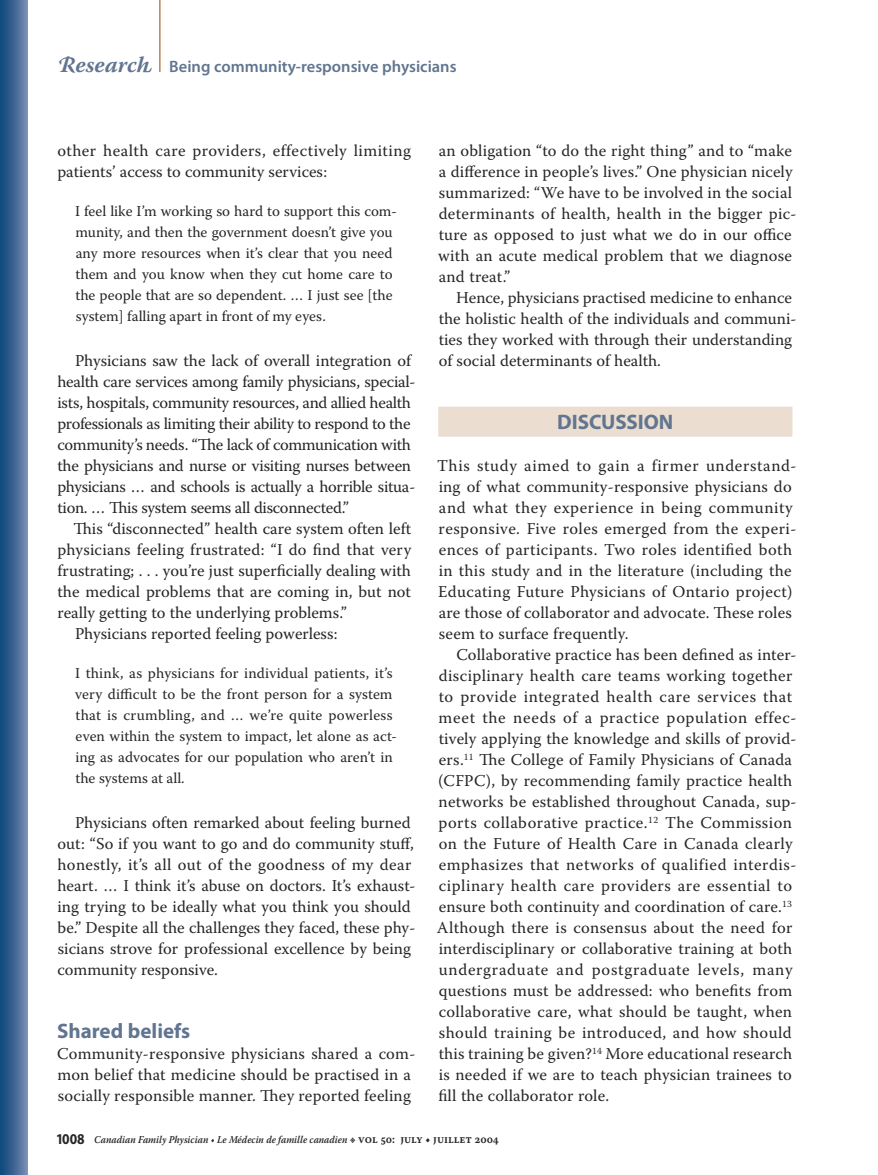
<style>
.page{position:relative;width:878px;height:1175px;background:#fff}
.page>*{position:absolute;margin:0;border:0;box-sizing:border-box;transform-origin:0 0}
.BoldHead{font:700 21px "Myriad Pro";color:#617590}
.HeadOne{font:700 21px "Myriad Pro";color:#617590}
.Paragraph{font:16.5px/21px "Warnock Pro";letter-spacing:.01em;color:#272525}
.MainText{font:16.5px/21px "Warnock Pro";letter-spacing:.015em;color:#272525}
.Paragraph-2{font:16.5px/21px "Warnock Pro";letter-spacing:-.02em;color:#272525}
.RunningHeadLeft{font:600 16.5px "Myriad Pro";color:#617590}
.t1{font:15px/21px "Warnock Pro";color:#272525}
.FolioLeft{font:italic 600 10.5px "Warnock Pro";color:#272525;scale:.9 1}
.s1{font-family:"Warnock Pro";font-weight:700;font-style:italic;font-size:22.5px}
.s2{font-family:"Myriad Pro";font-weight:700;font-style:normal;font-size:15px}
.s3{font-family:"Warnock Pro Capt";font-weight:400;font-style:normal;font-size:12px}
.s4{font-family:"Warnock Pro Semibold Capt";font-weight:400;font-style:normal;font-size:12px}
</style>
<div class="page">
<svg style="left:0;top:0;width:27px;height:1174px;background:#3f6694"></svg>
<hr style="left:159px;top:0;width:1px;height:72px;background:#b98257">
<div style="left:438px;top:406px;width:354px;height:30px;background:#ebddcf"></div>
<p class="RunningHeadLeft" style="left:57px;top:57px;width:401px"><span class="s1">Research</span> Being community-responsive physicians</p>
<p class="Paragraph" style="left:57px;top:140px;width:355px">other health care providers, effectively limiting patients’ access to community services:</p>
<p class="t1" style="left:75px;top:200px;width:323px">I feel like I’m working so hard to support this com&shy;munity, and then the government doesn’t give you any more resources when it’s clear that you need them and you know when they cut home care to the people that are so dependent. … I just see [the system] falling apart in front of my eyes.</p>
<p class="Paragraph-2" style="left:57px;top:350px;width:359px;text-indent:18px">Physicians saw the lack of overall integration of health care services among family physicians, special&shy;ists, hospitals, community resources, and allied health professionals as limiting their ability to respond to the community’s needs. “The lack of communication with the physicians and nurse or visiting nurses between physicians … and schools is actually a horrible situa&shy;tion. … This system seems all disconnected.”</p>
<p class="Paragraph" style="left:57px;top:518px;width:355px;text-align:justify;text-indent:16px">This “disconnected” health care system often left physicians feeling frustrated: “I do find that very frustrating; . . . you’re just superficially dealing with the medical problems that are coming in, but not really getting to the underlying problems.”</p>
<p class="Paragraph" style="left:75px;top:623px;width:264px">Physicians reported feeling powerless:</p>
<p class="t1" style="left:75px;top:662px;width:323px">I think, as physicians for individual patients, it’s very difficult to be the front person for a system that is crumbling, and … we’re quite powerless even within the system to impact, let alone as act&shy;ing as advocates for our population who aren’t in the systems at all.</p>
<p class="Paragraph" style="left:57px;top:812px;width:359px;text-indent:18px">Physicians often remarked about feeling burned out: “So if you want to go and do community stuff, honestly, it’s all out of the goodness of my dear heart. … I think it’s abuse on doctors. It’s exhaust&shy;ing trying to be ideally what you think you should be.” Despite all the challenges they faced, these phy&shy;sicians strove for professional excellence by being community responsive.</p>
<p class="BoldHead" style="left:57px;top:1019px;width:135px">Shared beliefs</p>
<p class="MainText" style="left:57px;top:1043px;width:359px">Community-responsive physicians shared a com&shy;mon belief that medicine should be practised in a socially responsible manner. They reported feeling</p>
<p class="MainText" style="left:438px;top:140px;width:360px">an obligation “to do the right thing” and to “make a difference in people’s lives.” One physician nicely summarized: “We have to be involved in the social determinants of health, health in the bigger pic&shy;ture as opposed to just what we do in our office with an acute medical problem that we diagnose and treat.”</p>
<p class="Paragraph" style="left:438px;top:287px;width:359px;text-indent:18px">Hence, physicians practised medicine to enhance the holistic health of the individuals and communi&shy;ties they worked with through their understanding of social determinants of health.</p>
<p class="HeadOne" style="left:557px;top:410px;width:118px">DISCUSSION</p>
<p class="MainText" style="left:437px;top:455px;width:361px">This study aimed to gain a firmer understand&shy;ing of what community-responsive physicians do and what they experience in being community responsive. Five roles emerged from the experi&shy;ences of participants. Two roles identified both in this study and in the literature (including the Educating Future Physicians of Ontario project) are those of collaborator and advocate. These roles seem to surface frequently.</p>
<p class="Paragraph" style="left:437px;top:644px;width:361px;text-indent:20px">Collaborative practice has been defined as inter&shy;disciplinary health care teams working together to provide integrated health care services that meet the needs of a practice population effec&shy;tively applying the knowledge and skills of provid&shy;ers.<sup>11</sup> The College of Family Physicians of Canada (CFPC), by recommending family practice health networks be established throughout Canada, sup&shy;ports collaborative practice.<sup>12</sup> The Commission on the Future of Health Care in Canada clearly emphasizes that networks of qualified interdis&shy;ciplinary health care providers are essential to ensure both continuity and coordination of care.<sup>13<br></sup>Although there is consensus about the need for interdisciplinary or collaborative training at both undergraduate and postgraduate levels, many questions must be addressed: who benefits from collaborative care, what should be taught, when should training be introduced, and how should this training be given?<sup>14</sup> More educational research is needed if we are to teach physician trainees to fill the collaborator role.</p>
<p class="FolioLeft" style="left:57px;top:1133px;width:492px"><span class="s2">1008</span> Canadian Family Physician • Le Médecin de famille canadien <span class="s3">d</span> <span class="s4">VOL 50: JULY • JUILLET 2004</span></p>
</div>
